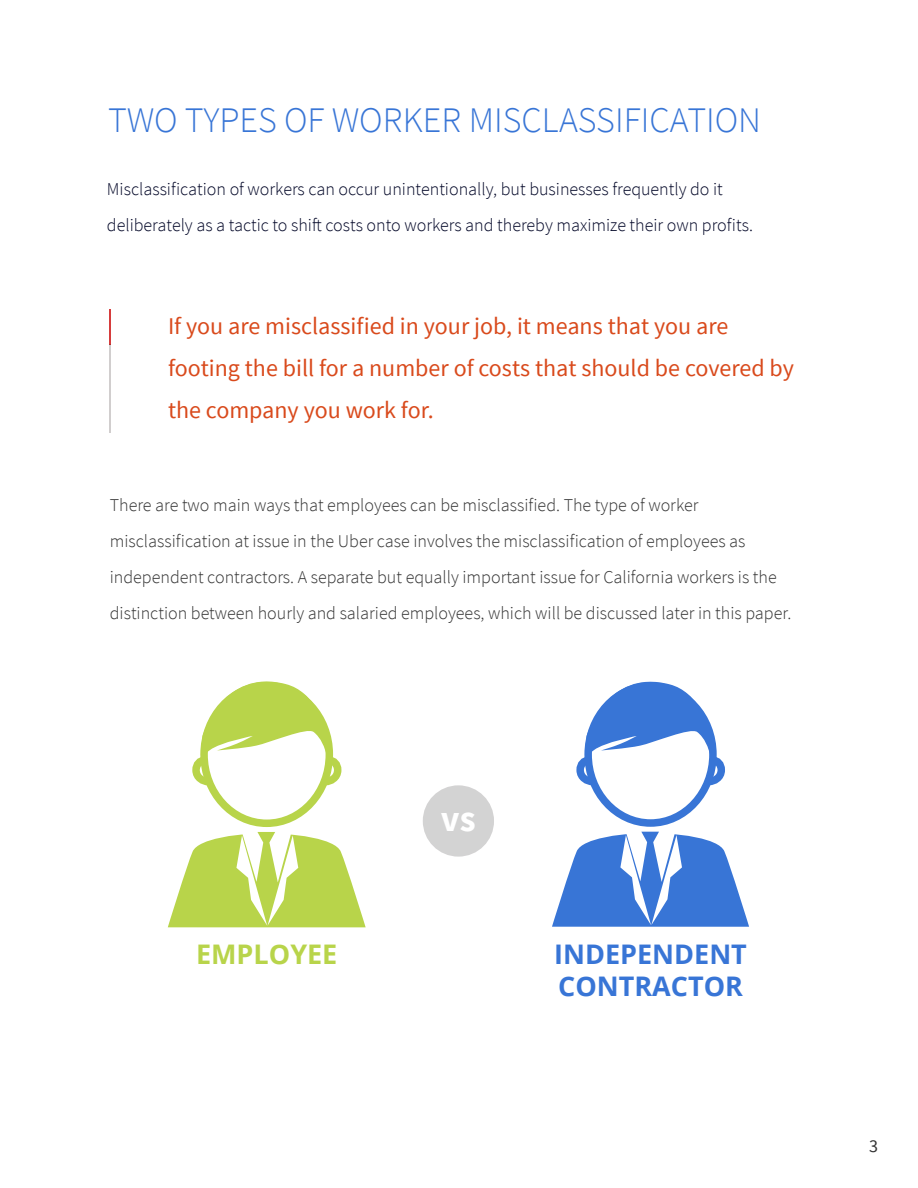
<style>
.page{position:relative;width:918px;height:1188px;background:#fff}
.page>*{position:absolute;margin:0;border:0;box-sizing:border-box;transform-origin:0 0}
.t1{font:300 36px "Source Sans Pro";color:#3875d6}
.t2{font:700 36px "Source Sans Pro";color:#fff}
.t3{font:700 27px/32.4px "Open Sans";color:#3875d6}
.t4{font:700 27px "Open Sans";color:#b8d44a}
.t5{font:24px/42px "Source Sans Pro";color:#d94a1c}
.t6{font:300 18px/36px "Source Sans Pro";color:#333}
.t7{font:300 18px/36px "Source Sans Pro";color:#000526}
.t8{font:18px "Source Sans Pro";color:#323232}
</style>
<div class="page">
<div style="left:423px;top:785px;width:71px;height:72px;background:#d3d3d3;border-radius:50%"></div>
<svg style="left:168px;top:832px;width:198px;height:95px"></svg>
<div style="left:200px;top:682px;width:133px;height:145px;border:8px solid #b8d44a;border-radius:50%"></div>
<svg style="left:192px;top:681px;width:150px;height:108px"></svg>
<svg style="left:552px;top:832px;width:197px;height:95px"></svg>
<div style="left:584px;top:682px;width:133px;height:145px;border:8px solid #3875d6;border-radius:50%"></div>
<svg style="left:576px;top:681px;width:149px;height:108px"></svg>
<hr style="left:109px;top:309px;width:2px;height:36px;background:#d63d3d">
<hr style="left:109px;top:345px;width:2px;height:88px;background:#150909">
<h1 class="t1" style="left:108px;top:106px;width:655px">TWO TYPES OF WORKER MISCLASSIFICATION</h1>
<p class="t7" style="left:107px;top:171px;width:648px">Misclassification of workers can occur unintentionally, but businesses frequently do it deliberately as a tactic to shift costs onto workers and thereby maximize their own profits.</p>
<h3 class="t5" style="left:168px;top:306px;width:627px">If you are misclassified in your job, it means that you are footing the bill for a number of costs that should be covered by the company you work for.</h3>
<p class="t6" style="left:110px;top:487px;width:683px">There are two main ways that employees can be misclassified. The type of worker misclassification at issue in the Uber case involves the misclassification of employees as independent contractors. A separate but equally important issue for California workers is the distinction between hourly and salaried employees, which will be discussed later in this paper.</p>
<h1 class="t2" style="left:441px;top:805px;width:36px">vs</h1>
<h2 class="t4" style="left:196px;top:939px;width:143px">EMPLOYEE</h2>
<h2 class="t3" style="left:554px;top:938px;width:194px">INDEPENDENT<br>CONTRACTOR</h2>
<p class="t8" style="left:869px;top:1139px;width:10px">3</p>
</div>
